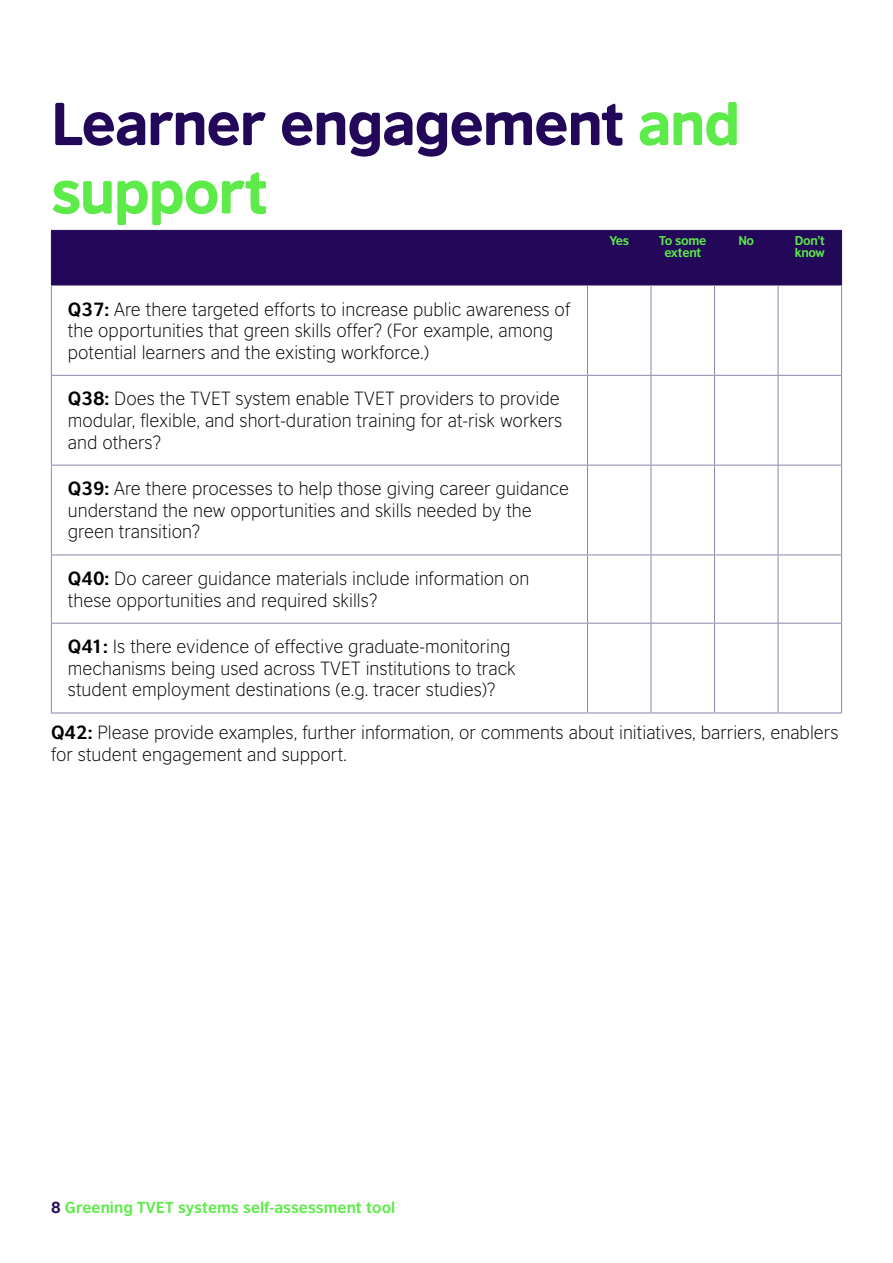
<style>
.page{position:relative;width:893px;height:1263px;background:#fff}
.page>*{position:absolute;margin:0;border:0;box-sizing:border-box;transform-origin:0 0}
.t1{font:57px/68.4px "British Council Sans Headline";letter-spacing:-.03em;color:#23085a}
.t2{font:300 18px/21.6px "British Council Sans";color:#000}
.t3{font:700 15px "British Council Sans";color:#5deb4a}
.t4{font:700 12px/12px "British Council Sans";letter-spacing:-.03em;color:#5deb4a;text-align:center}
.s1{color:#5deb4a}
.s2{font-weight:700}
.s3{color:#23085a}
</style>
<div class="page">
<div style="left:52px;top:231px;width:789px;height:54px;background:#23085a"></div>
<hr style="left:51px;top:230px;width:536px;height:1px;background:#23085a">
<hr style="left:51px;top:231px;width:1px;height:54px;background:#23085a">
<hr style="left:587px;top:230px;width:64px;height:1px;background:#23085a">
<hr style="left:587px;top:231px;width:1px;height:54px;background:#23085a">
<hr style="left:651px;top:230px;width:63px;height:1px;background:#23085a">
<hr style="left:651px;top:231px;width:1px;height:54px;background:#23085a">
<hr style="left:714px;top:230px;width:64px;height:1px;background:#23085a">
<hr style="left:714px;top:231px;width:1px;height:54px;background:#23085a">
<hr style="left:778px;top:230px;width:64px;height:1px;background:#23085a">
<hr style="left:778px;top:231px;width:1px;height:54px;background:#23085a">
<hr style="left:841px;top:231px;width:1px;height:54px;background:#23085a">
<hr style="left:51px;top:285px;width:536px;height:1px;background:#9184ac">
<hr style="left:51px;top:286px;width:1px;height:89px;background:#9184ac">
<hr style="left:587px;top:285px;width:64px;height:1px;background:#9184ac">
<hr style="left:587px;top:286px;width:1px;height:89px;background:#9184ac">
<hr style="left:651px;top:285px;width:63px;height:1px;background:#9184ac">
<hr style="left:651px;top:286px;width:1px;height:89px;background:#9184ac">
<hr style="left:714px;top:285px;width:64px;height:1px;background:#9184ac">
<hr style="left:714px;top:286px;width:1px;height:89px;background:#9184ac">
<hr style="left:778px;top:285px;width:64px;height:1px;background:#9184ac">
<hr style="left:778px;top:286px;width:1px;height:89px;background:#9184ac">
<hr style="left:841px;top:286px;width:1px;height:89px;background:#9184ac">
<hr style="left:51px;top:375px;width:536px;height:1px;background:#9184ac">
<hr style="left:51px;top:376px;width:1px;height:89px;background:#9184ac">
<hr style="left:587px;top:375px;width:64px;height:1px;background:#9184ac">
<hr style="left:587px;top:376px;width:1px;height:89px;background:#9184ac">
<hr style="left:651px;top:375px;width:63px;height:1px;background:#9184ac">
<hr style="left:651px;top:376px;width:1px;height:89px;background:#9184ac">
<hr style="left:714px;top:375px;width:64px;height:1px;background:#9184ac">
<hr style="left:714px;top:376px;width:1px;height:89px;background:#9184ac">
<hr style="left:778px;top:375px;width:64px;height:1px;background:#9184ac">
<hr style="left:778px;top:376px;width:1px;height:89px;background:#9184ac">
<hr style="left:841px;top:376px;width:1px;height:89px;background:#9184ac">
<hr style="left:51px;top:465px;width:536px;height:1px;background:#9184ac">
<hr style="left:51px;top:465px;width:1px;height:90px;background:#9184ac">
<hr style="left:587px;top:465px;width:64px;height:1px;background:#9184ac">
<hr style="left:587px;top:465px;width:1px;height:90px;background:#9184ac">
<hr style="left:651px;top:465px;width:63px;height:1px;background:#9184ac">
<hr style="left:651px;top:465px;width:1px;height:90px;background:#9184ac">
<hr style="left:714px;top:465px;width:64px;height:1px;background:#9184ac">
<hr style="left:714px;top:465px;width:1px;height:90px;background:#9184ac">
<hr style="left:778px;top:465px;width:64px;height:1px;background:#9184ac">
<hr style="left:778px;top:465px;width:1px;height:90px;background:#9184ac">
<hr style="left:841px;top:465px;width:1px;height:90px;background:#9184ac">
<hr style="left:51px;top:555px;width:536px;height:1px;background:#9184ac">
<hr style="left:51px;top:555px;width:1px;height:68px;background:#9184ac">
<hr style="left:587px;top:555px;width:64px;height:1px;background:#9184ac">
<hr style="left:587px;top:555px;width:1px;height:68px;background:#9184ac">
<hr style="left:651px;top:555px;width:63px;height:1px;background:#9184ac">
<hr style="left:651px;top:555px;width:1px;height:68px;background:#9184ac">
<hr style="left:714px;top:555px;width:64px;height:1px;background:#9184ac">
<hr style="left:714px;top:555px;width:1px;height:68px;background:#9184ac">
<hr style="left:778px;top:555px;width:64px;height:1px;background:#9184ac">
<hr style="left:778px;top:555px;width:1px;height:68px;background:#9184ac">
<hr style="left:841px;top:555px;width:1px;height:68px;background:#9184ac">
<hr style="left:51px;top:623px;width:536px;height:1px;background:#9184ac">
<hr style="left:51px;top:623px;width:1px;height:90px;background:#9184ac">
<hr style="left:587px;top:623px;width:64px;height:1px;background:#9184ac">
<hr style="left:587px;top:623px;width:1px;height:90px;background:#9184ac">
<hr style="left:651px;top:623px;width:63px;height:1px;background:#9184ac">
<hr style="left:651px;top:623px;width:1px;height:90px;background:#9184ac">
<hr style="left:714px;top:623px;width:64px;height:1px;background:#9184ac">
<hr style="left:714px;top:623px;width:1px;height:90px;background:#9184ac">
<hr style="left:778px;top:623px;width:64px;height:1px;background:#9184ac">
<hr style="left:778px;top:623px;width:1px;height:90px;background:#9184ac">
<hr style="left:841px;top:623px;width:1px;height:90px;background:#9184ac">
<hr style="left:51px;top:713px;width:536px;height:1px;background:#9184ac">
<hr style="left:587px;top:713px;width:64px;height:1px;background:#9184ac">
<hr style="left:651px;top:713px;width:63px;height:1px;background:#9184ac">
<hr style="left:714px;top:713px;width:64px;height:1px;background:#9184ac">
<hr style="left:778px;top:713px;width:64px;height:1px;background:#9184ac">
<h1 class="t1" style="left:51px;top:87px;width:691px">Learner engagement <span class="s1">and support</span></h1>
<p class="t4" style="left:609px;top:235px;width:21px">Yes</p>
<p class="t4" style="left:659px;top:235px;width:49px">To some extent</p>
<p class="t4" style="left:738px;top:235px;width:17px">No</p>
<p class="t4" style="left:795px;top:235px;width:32px;text-align:left">Don’t know</p>
<p class="t2" style="left:68px;top:298px;width:504px"><span class="s2">Q37:</span> Are there targeted efforts to increase public awareness of the opportunities that green skills offer? (For example, among potential learners and the existing workforce.)</p>
<p class="t2" style="left:68px;top:388px;width:496px"><span class="s2">Q38:</span> Does the TVET system enable TVET providers to provide modular, flexible, and short-duration training for at-risk workers and others?</p>
<p class="t2" style="left:68px;top:478px;width:503px"><span class="s2">Q39:</span> Are there processes to help those giving career guidance understand the new opportunities and skills needed by the green transition?</p>
<p class="t2" style="left:68px;top:567px;width:463px"><span class="s2">Q40:</span> Do career guidance materials include information on these opportunities and required skills?</p>
<p class="t2" style="left:68px;top:636px;width:449px"><span class="s2">Q41:</span> Is there evidence of effective graduate-monitoring mechanisms being used across TVET institutions to track student employment destinations (e.g. tracer studies)?</p>
<p class="t2" style="left:51px;top:722px;width:789px"><span class="s2">Q42:</span> Please provide examples, further information, or comments about initiatives, barriers, enablers for student engagement and support.</p>
<p class="t3" style="left:51px;top:1198px;width:346px"><span class="s3">8</span> Greening TVET systems self-assessment tool</p>
</div>
